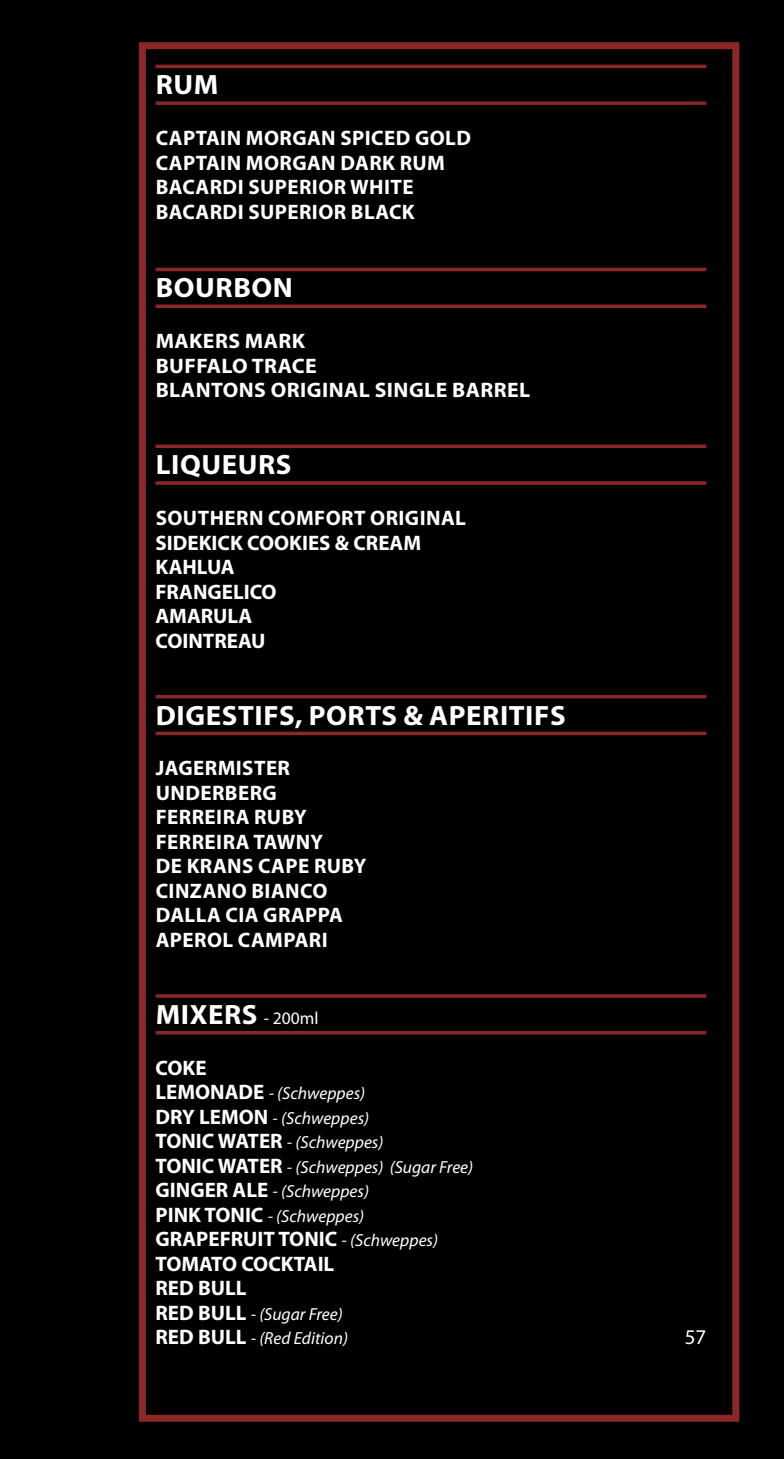
<style>
.page{position:relative;width:784px;height:1459px;background:#fff}
.page>*{position:absolute;margin:0;border:0;box-sizing:border-box;transform-origin:0 0}
.t1{font:700 28px "Myriad Pro";letter-spacing:.02em;color:#fff}
.Sub_Heading_Sub{font:700 21px "Myriad Pro";letter-spacing:.02em;color:#fff}
.Sub_Heading_Sub-2{font:700 21px "Myriad Pro";color:#fff}
.Sub_Heading_Sub-3{font:21px "Myriad Pro";color:#fff}
.Sub_Heading_Sub-4{font:italic 17.5px "Myriad Pro";color:#fff}
.s1{font-weight:400;font-size:17.5px}
.s2{font-weight:700;font-style:normal;font-size:21px}
.s3{font-weight:400;font-style:italic;font-size:17.5px}
</style>
<div class="page">
<div style="left:0;top:0;width:784px;height:1458px;background:#000"></div>
<hr style="left:155px;top:65px;width:551px;height:3px;background:#8b2729">
<svg style="left:155px;top:101px;width:551px;height:4px;background:#792123"></svg>
<hr style="left:155px;top:268px;width:551px;height:3px;background:#8b2729">
<svg style="left:155px;top:304px;width:551px;height:4px;background:#792123"></svg>
<svg style="left:155px;top:444px;width:551px;height:4px;background:#772123"></svg>
<svg style="left:155px;top:481px;width:551px;height:4px;background:#792123"></svg>
<hr style="left:155px;top:695px;width:551px;height:3px;background:#8b2729">
<svg style="left:155px;top:731px;width:551px;height:4px;background:#732021"></svg>
<hr style="left:155px;top:994px;width:551px;height:3px;background:#8b2729">
<hr style="left:155px;top:1031px;width:551px;height:3px;background:#8b2729">
<div style="left:139px;top:42px;width:600px;height:1379px;border:7px solid #8b2729"></div>
<p class="t1" style="left:156px;top:67px;width:64px">RUM</p>
<p class="Sub_Heading_Sub" style="left:156px;top:124px;width:317px">CAPTAIN MORGAN SPICED GOLD</p>
<p class="Sub_Heading_Sub" style="left:156px;top:149px;width:291px">CAPTAIN MORGAN DARK RUM</p>
<p class="Sub_Heading_Sub" style="left:156px;top:173px;width:259px">BACARDI SUPERIOR WHITE</p>
<p class="Sub_Heading_Sub" style="left:156px;top:198px;width:261px">BACARDI SUPERIOR BLACK</p>
<p class="t1" style="left:156px;top:270px;width:138px">BOURBON</p>
<p class="Sub_Heading_Sub" style="left:156px;top:327px;width:151px">MAKERS MARK</p>
<p class="Sub_Heading_Sub" style="left:156px;top:352px;width:163px">BUFFALO TRACE</p>
<p class="Sub_Heading_Sub" style="left:156px;top:376px;width:376px">BLANTONS ORIGINAL SINGLE BARREL</p>
<p class="t1" style="left:156px;top:446px;width:137px">LIQUEURS</p>
<p class="Sub_Heading_Sub" style="left:156px;top:504px;width:312px">SOUTHERN COMFORT ORIGINAL</p>
<p class="Sub_Heading_Sub-2" style="left:155px;top:529px;width:267px">SIDEKICK COOKIES &amp; CREAM</p>
<p class="Sub_Heading_Sub" style="left:155px;top:553px;width:80px">KAHLUA</p>
<p class="Sub_Heading_Sub-2" style="left:155px;top:578px;width:123px">FRANGELICO</p>
<p class="Sub_Heading_Sub-2" style="left:155px;top:602px;width:98px">AMARULA</p>
<p class="Sub_Heading_Sub-2" style="left:155px;top:627px;width:111px">COINTREAU</p>
<p class="t1" style="left:156px;top:697px;width:411px">DIGESTIFS, PORTS &amp; APERITIFS</p>
<p class="Sub_Heading_Sub" style="left:156px;top:754px;width:136px">JAGERMISTER</p>
<p class="Sub_Heading_Sub" style="left:156px;top:779px;width:123px">UNDERBERG</p>
<p class="Sub_Heading_Sub" style="left:156px;top:803px;width:152px">FERREIRA RUBY</p>
<p class="Sub_Heading_Sub" style="left:156px;top:828px;width:169px">FERREIRA TAWNY</p>
<p class="Sub_Heading_Sub" style="left:156px;top:852px;width:212px">DE KRANS CAPE RUBY</p>
<p class="Sub_Heading_Sub" style="left:156px;top:877px;width:173px">CINZANO BIANCO</p>
<p class="Sub_Heading_Sub" style="left:156px;top:901px;width:189px">DALLA CIA GRAPPA</p>
<p class="Sub_Heading_Sub" style="left:156px;top:926px;width:174px">APEROL CAMPARI</p>
<p class="t1" style="left:156px;top:996px;width:164px">MIXERS <span class="s1">- 200ml</span></p>
<p class="Sub_Heading_Sub" style="left:155px;top:1054px;width:53px">COKE</p>
<p class="Sub_Heading_Sub-4" style="left:155px;top:1082px;width:211px"><span class="s2">LEMONADE</span> - (Schweppes)</p>
<p class="Sub_Heading_Sub-4" style="left:155px;top:1107px;width:215px"><span class="s2">DRY LEMON</span> - (Schweppes)</p>
<p class="Sub_Heading_Sub-4" style="left:155px;top:1131px;width:229px"><span class="s2">TONIC WATER</span> - (Schweppes)</p>
<p class="Sub_Heading_Sub-4" style="left:155px;top:1156px;width:319px"><span class="s2">TONIC WATER</span> - (Schweppes) (Sugar Free)</p>
<p class="Sub_Heading_Sub-4" style="left:155px;top:1180px;width:215px"><span class="s2">GINGER ALE</span> - (Schweppes)</p>
<p class="Sub_Heading_Sub-4" style="left:155px;top:1205px;width:210px"><span class="s2">PINK TONIC</span> - (Schweppes)</p>
<p class="Sub_Heading_Sub-2" style="left:155px;top:1225px;width:284px">GRAPEFRUIT TONIC <span class="s3">- (Schweppes)</span></p>
<p class="Sub_Heading_Sub-2" style="left:155px;top:1250px;width:180px">TOMATO COCKTAIL</p>
<p class="Sub_Heading_Sub" style="left:155px;top:1274px;width:92px">RED BULL</p>
<p class="Sub_Heading_Sub-4" style="left:155px;top:1303px;width:189px"><span class="s2">RED BULL</span> - (Sugar Free)</p>
<p class="Sub_Heading_Sub-4" style="left:155px;top:1327px;width:194px"><span class="s2">RED BULL</span> - (Red Edition)</p>
<p class="Sub_Heading_Sub-3" style="left:685px;top:1324px;width:23px">57</p>
</div>
